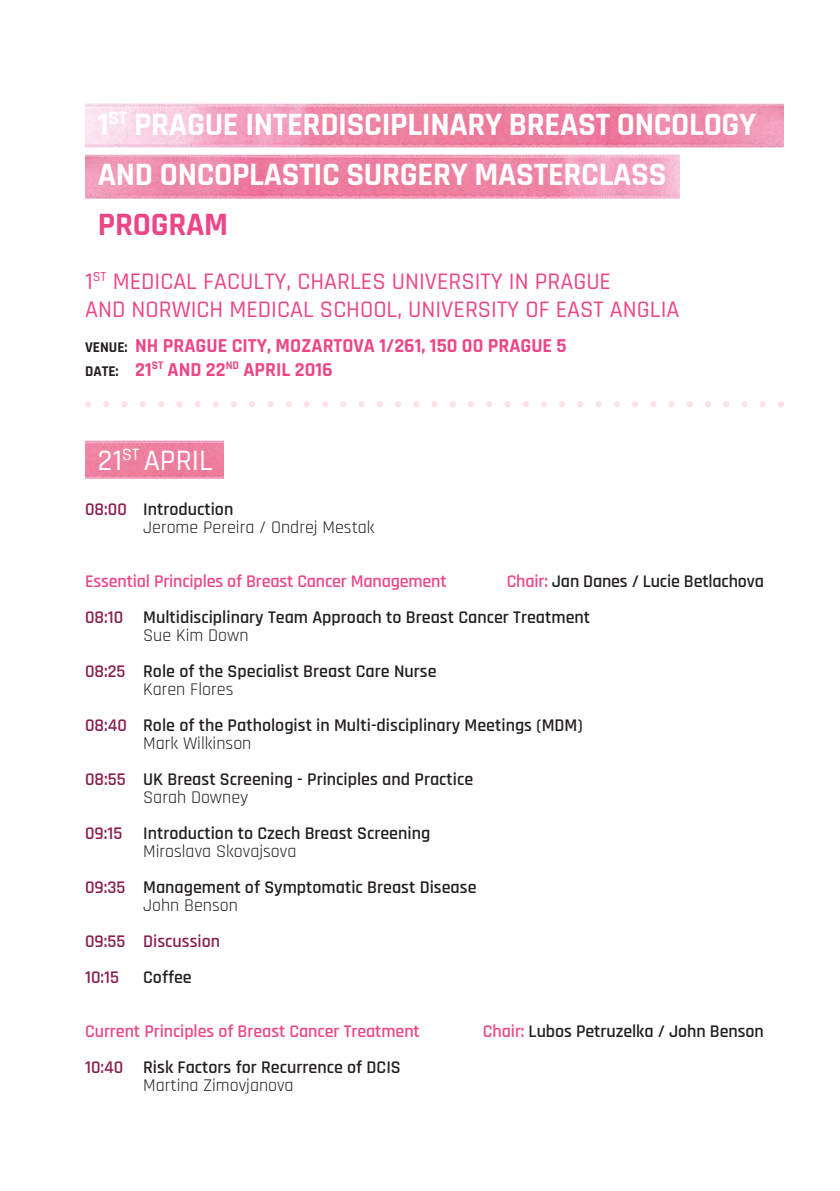
<style>
.page{position:relative;width:840px;height:1191px;background:#fff}
.page>*{position:absolute;margin:0;border:0;box-sizing:border-box;transform-origin:0 0}
.t1{font:700 33px/50px "Rajdhani";letter-spacing:-.01em;color:#fff}
.t2{font:700 33px "Rajdhani";letter-spacing:-.01em;color:#eb4787}
.t3{font:500 30px "Rajdhani";color:#fff}
.t4{font:500 24px/28.8px "Rajdhani";color:#eb4787}
.t5{font:700 20px/24px "Rajdhani";color:#eb4787}
.t6{font:600 18px/36px "Rajdhani";color:#231f20}
.t7{font:600 18px "Rajdhani";letter-spacing:-.01em;color:#eb4787}
.t8{font:18px/18px "Rajdhani";color:#231f20}
.t9{font:600 18px/36px "Rajdhani";color:#8a204f}
.s1{font-size:15px;color:#231f20}
.s2{font-weight:600;color:#8a204f}
.s3{font-weight:600}
.s4{color:#eb4787}
.s5{color:#8a204f}
.s6{font-weight:400}
</style>
<div class="page">
<svg style="left:85px;top:401px;width:698px;height:6px"></svg>
<img style="left:85px;top:103px;width:698px;height:44px">
<img style="left:85px;top:441px;width:139px;height:38px">
<img style="left:85px;top:154px;width:594px;height:44px">
<h1 class="t1" style="left:98px;top:101px;width:659px">1<sup>ST</sup> PRAGUE INTERDISCIPLINARY BREAST ONCOLOGY<br>AND ONCOPLASTIC SURGERY MASTERCLASS</h1>
<h1 class="t2" style="left:98px;top:205px;width:132px">PROGRAM</h1>
<h3 class="t4" style="left:85px;top:267px;width:595px">1<sup>ST</sup> MEDICAL FACULTY, CHARLES UNIVERSITY IN PRAGUE<br>AND NORWICH MEDICAL SCHOOL, UNIVERSITY OF EAST ANGLIA</h3>
<p class="t5" style="left:85px;top:334px;width:483px"><span class="s1">VENUE:</span> NH PRAGUE CITY, MOZARTOVA 1/261, 150 00 PRAGUE 5<br><span class="s1">DATE:</span> 21<sup>ST</sup> AND 22<sup>ND</sup> APRIL 2016</p>
<h2 class="t3" style="left:98px;top:442px;width:116px">21<sup>ST</sup> APRIL</h2>
<p class="t8" style="left:143px;top:501px;width:233px;text-indent:-58px"><span class="s2">08:00</span> <span class="s3">Introduction<br></span>Jerome Pereira / Ondrej Mestak</p>
<p class="t7" style="left:85px;top:570px;width:363px">Essential Principles of Breast Cancer Management</p>
<p class="t6" style="left:85px;top:564px;width:680px;text-indent:421px"><span class="s4">Chair:</span> Jan Danes / Lucie Betlachova<br><span class="s5">08:10</span> Multidisciplinary Team Approach to Breast Cancer Treatment</p>
<p class="t6" style="left:85px;top:618px;width:353px;text-indent:58px"><span class="s6">Sue Kim Down<br></span><span class="s5">08:25</span> Role of the Specialist Breast Care Nurse</p>
<p class="t6" style="left:85px;top:672px;width:499px;text-indent:58px"><span class="s6">Karen Flores<br></span><span class="s5">08:40</span> Role of the Pathologist in Multi-disciplinary Meetings (MDM)</p>
<p class="t6" style="left:85px;top:726px;width:389px;text-indent:58px"><span class="s6">Mark Wilkinson<br></span><span class="s5">08:55</span> UK Breast Screening - Principles and Practice</p>
<p class="t6" style="left:85px;top:780px;width:346px;text-indent:58px"><span class="s6">Sarah Downey<br></span><span class="s5">09:15</span> Introduction to Czech Breast Screening</p>
<p class="t6" style="left:85px;top:834px;width:392px;text-indent:58px"><span class="s6">Miroslava Skovajsova<br></span><span class="s5">09:35</span> Management of Symptomatic Breast Disease</p>
<p class="t8" style="left:143px;top:897px;width:96px">John Benson</p>
<p class="t9" style="left:85px;top:924px;width:136px">09:55 Discussion<br>10:15</p>
<p class="t6" style="left:143px;top:960px;width:50px">Coffee</p>
<p class="t7" style="left:85px;top:1020px;width:336px">Current Principles of Breast Cancer Treatment</p>
<p class="t6" style="left:482px;top:1014px;width:282px"><span class="s4">Chair:</span> Lubos Petruzelka / John Benson</p>
<p class="t6" style="left:143px;top:1059px;width:259px;line-height:18px;text-indent:-58px"><span class="s5">10:40</span> Risk Factors for Recurrence of DCIS<br><span class="s6">Martina Zimovjanova</span></p>
</div>
